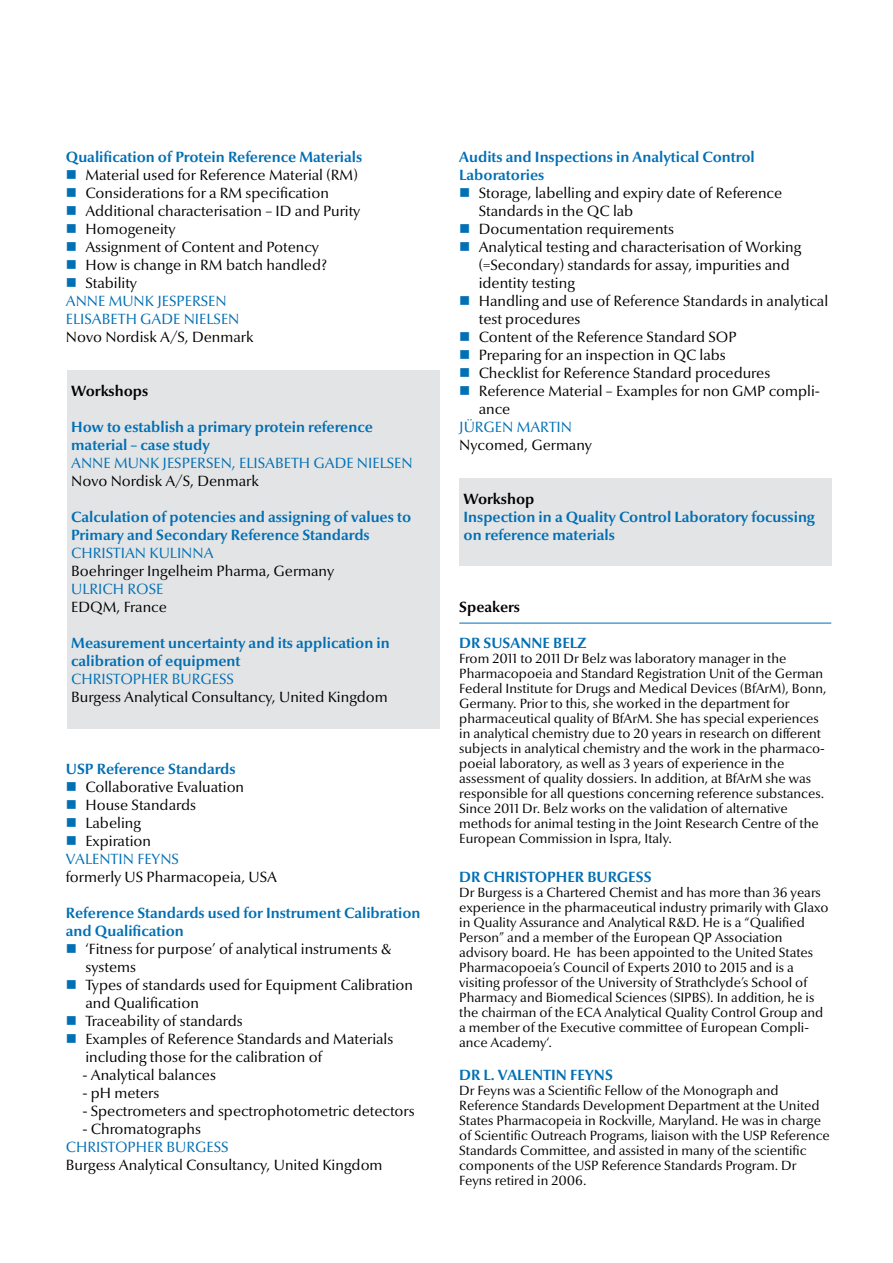
<style>
.page{position:relative;width:893px;height:1263px;background:#fff}
.page>*{position:absolute;margin:0;border:0;box-sizing:border-box;transform-origin:0 0}
.t1{font:15px/18px "Optima Nova LT";color:#000}
.t2{font:700 15px/18px "Optima Nova LT";color:#006fb4}
.t3{font:15px/18px "Optima Nova LT";color:#006fb4}
.t4{font:700 15px "Optima Nova LT";color:#000}
.t5{font:13.5px/15px "Optima Nova LT";color:#000}
</style>
<div class="page">
<hr style="left:459px;top:623px;width:372px;height:1px;background:#006fb4">
<div style="left:67px;top:370px;width:372px;height:358px;background:#e3e4e5"></div>
<div style="left:459px;top:478px;width:372px;height:88px;background:#e3e4e5"></div>
<p class="t2" style="left:66px;top:148px;width:298px">Qualification of Protein Reference Materials</p>
<p class="t1" style="left:85px;top:166px;width:277px">Material used for Reference Material (RM)<br>Considerations for a RM specification<br>Additional characterisation – ID and Purity<br>Homogeneity<br>Assignment of Content and Potency<br>How is change in RM batch handled?<br>Stability</p>
<p class="t3" style="left:66px;top:292px;width:175px">ANNE MUNK JESPERSEN<br>ELISABETH GADE NIELSEN</p>
<p class="t1" style="left:66px;top:328px;width:189px">Novo Nordisk A/S, Denmark</p>
<p class="t4" style="left:71px;top:382px;width:79px">Workshops</p>
<p class="t2" style="left:71px;top:418px;width:303px">How to establish a primary protein reference material – case study</p>
<p class="t3" style="left:71px;top:454px;width:343px">ANNE MUNK JESPERSEN, ELISABETH GADE NIELSEN</p>
<p class="t1" style="left:71px;top:472px;width:189px">Novo Nordisk A/S, Denmark</p>
<p class="t2" style="left:71px;top:508px;width:341px">Calculation of potencies and assigning of values to<br>Primary and Secondary Reference Standards</p>
<p class="t3" style="left:71px;top:544px;width:144px">CHRISTIAN KULINNA</p>
<p class="t1" style="left:71px;top:562px;width:265px">Boehringer Ingelheim Pharma, Germany</p>
<p class="t3" style="left:71px;top:580px;width:94px">ULRICH ROSE</p>
<p class="t1" style="left:71px;top:598px;width:97px">EDQM, France</p>
<p class="t2" style="left:71px;top:634px;width:320px">Measurement uncertainty and its application in calibration of equipment</p>
<p class="t3" style="left:71px;top:670px;width:164px">CHRISTOPHER BURGESS</p>
<p class="t1" style="left:71px;top:688px;width:318px">Burgess Analytical Consultancy, United Kingdom</p>
<p class="t2" style="left:66px;top:760px;width:171px">USP Reference Standards</p>
<p class="t1" style="left:85px;top:778px;width:160px">Collaborative Evaluation<br>House Standards<br>Labeling<br>Expiration</p>
<p class="t3" style="left:66px;top:850px;width:115px">VALENTIN FEYNS</p>
<p class="t1" style="left:66px;top:868px;width:213px">formerly US Pharmacopeia, USA</p>
<p class="t2" style="left:66px;top:904px;width:356px">Reference Standards used for Instrument Calibration and Qualification</p>
<p class="t1" style="left:85px;top:940px;width:329px">‘Fitness for purpose’ of analytical instruments &amp; systems<br>Types of standards used for Equipment Calibration and Qualification<br>Traceability of standards<br>Examples of Reference Standards and Materials including those for the calibration of</p>
<p class="t1" style="left:82px;top:1066px;width:135px">- Analytical balances</p>
<p class="t1" style="left:82px;top:1084px;width:78px">- pH meters</p>
<p class="t1" style="left:82px;top:1102px;width:334px">- Spectrometers and spectrophotometric detectors</p>
<p class="t1" style="left:82px;top:1120px;width:120px">- Chromatographs</p>
<p class="t3" style="left:66px;top:1138px;width:164px">CHRISTOPHER BURGESS</p>
<p class="t1" style="left:66px;top:1156px;width:318px">Burgess Analytical Consultancy, United Kingdom</p>
<p class="t2" style="left:459px;top:148px;width:297px">Audits and Inspections in Analytical Control<br>Laboratories</p>
<p class="t1" style="left:479px;top:184px;width:351px">Storage, labelling and expiry date of Reference Standards in the QC lab<br>Documentation requirements<br>Analytical testing and characterisation of Working (=Secondary) standards for assay, impurities and identity testing<br>Handling and use of Reference Standards in analytical test procedures<br>Content of the Reference Standard SOP<br>Preparing for an inspection in QC labs<br>Checklist for Reference Standard procedures Reference Material – Examples for non GMP compli&shy;ance</p>
<p class="t3" style="left:459px;top:418px;width:114px">JÜRGEN MARTIN</p>
<p class="t1" style="left:459px;top:436px;width:134px">Nycomed, Germany</p>
<p class="t4" style="left:463px;top:490px;width:72px">Workshop</p>
<p class="t2" style="left:463px;top:508px;width:353px">Inspection in a Quality Control Laboratory focussing on reference materials</p>
<p class="t4" style="left:459px;top:598px;width:62px">Speakers</p>
<p class="t2" style="left:459px;top:634px;width:129px">DR SUSANNE BELZ</p>
<p class="t5" style="left:459px;top:651px;width:369px">From 2011 to 2011 Dr Belz was laboratory manager in the Pharmacopoeia and Standard Registration Unit of the German Federal Institute for Drugs and Medical Devices (BfArM), Bonn, Germany. Prior to this, she worked in the department for pharmaceutical quality of BfArM. She has special experiences in analytical chemistry due to 20 years in research on different subjects in analytical chemistry and the work in the pharmaco&shy;poeial laboratory, as well as 3 years of experience in the assessment of quality dossiers. In addition, at BfArM she was responsible for all questions concerning reference substances.<br>Since 2011 Dr. Belz works on the validation of alternative methods for animal testing in the Joint Research Centre of the European Commission in Ispra, Italy.</p>
<p class="t2" style="left:459px;top:868px;width:194px">DR CHRISTOPHER BURGESS</p>
<p class="t5" style="left:459px;top:885px;width:371px">Dr Burgess is a Chartered Chemist and has more than 36 years experience in the pharmaceutical industry primarily with Glaxo in Quality Assurance and Analytical R&amp;D. He is a “Qualified Person” and a member of the European QP Association advisory board. He has been appointed to the United States Pharmacopoeia’s Council of Experts 2010 to 2015 and is a visiting professor of the University of Strathclyde’s School of Pharmacy and Biomedical Sciences (SIPBS). In addition, he is the chairman of the ECA Analytical Quality Control Group and a member of the Executive committee of European Compli&shy;ance Academy‘.</p>
<p class="t2" style="left:459px;top:1066px;width:155px">DR L. VALENTIN FEYNS</p>
<p class="t5" style="left:459px;top:1083px;width:372px">Dr Feyns was a Scientific Fellow of the Monograph and Reference Standards Development Department at the United States Pharmacopeia in Rockville, Maryland. He was in charge of Scientific Outreach Programs, liaison with the USP Reference Standards Committee, and assisted in many of the scientific components of the USP Reference Standards Program. Dr Feyns retired in 2006.</p>
</div>
